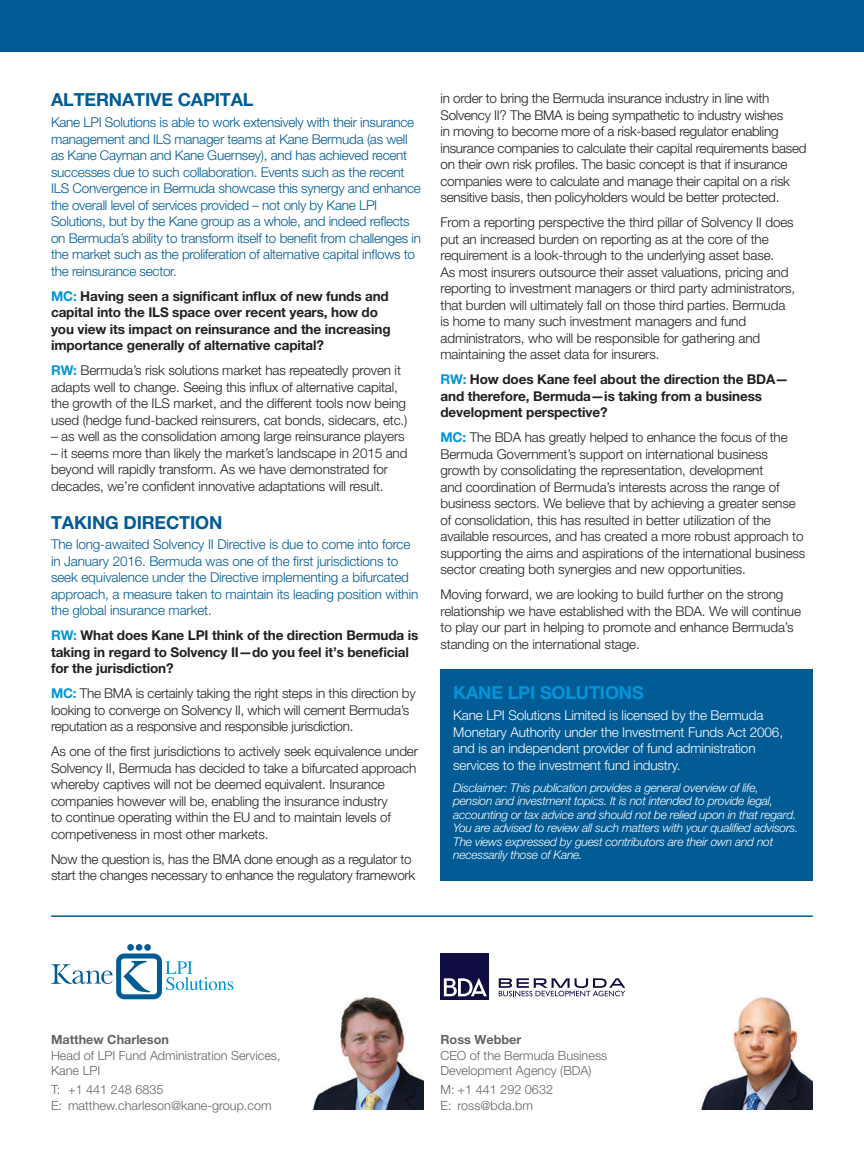
<style>
.page{position:relative;width:864px;height:1161px;background:#fff}
.page>*{position:absolute;margin:0;border:0;box-sizing:border-box;transform-origin:0 0}
.t1{font:700 18px "Helvetica Neue LT Pro";letter-spacing:-.01em;color:#015b95}
.t2{font:700 18px "Helvetica Neue LT Pro";letter-spacing:-.01em;color:#0095d9}
.t3{font:300 13.5px/16.5px "Helvetica Neue LT Pro";letter-spacing:-.01em;color:#231f20}
.t4{font:300 13.5px/16.5px "Helvetica Neue LT Pro";letter-spacing:-.02em;color:#015b95}
.t5{font:700 13.5px/16.5px "Helvetica Neue LT Pro";letter-spacing:-.01em;color:#231f20}
.t6{font:300 13.5px/16.5px "Helvetica Neue LT Pro";letter-spacing:-.01em;color:#fff}
.t7{font:300 12.6px/15.8px "Helvetica Neue LT Pro";color:#636366}
.t8{font:700 12.6px "Helvetica Neue LT Pro";color:#636366}
.t9{font:italic 300 12px/13.5px "Helvetica Neue LT Pro";letter-spacing:-.02em;color:#fff}
.s1{color:#0095d9}
.s2{font-weight:700;color:#0095d9}
</style>
<div class="page">
<div style="left:440px;top:669px;width:372px;height:211px;background:#015b95"></div>
<div style="left:0;top:0;width:863px;height:51px;background:#015b95"></div>
<div style="left:127px;top:944px;width:7px;height:7px;background:#015b95;border-radius:50%"></div>
<div style="left:136px;top:944px;width:6px;height:7px;background:#015b95;border-radius:50%"></div>
<div style="left:144px;top:944px;width:7px;height:7px;background:#015b95;border-radius:50%"></div>
<svg style="left:51px;top:953px;width:182px;height:46px"></svg>
<img style="left:701px;top:997px;width:111px;height:113px">
<img style="left:312px;top:996px;width:111px;height:114px">
<hr style="left:51px;top:915px;width:761px;height:2px;background:#015b95">
<div style="left:440px;top:953px;width:49px;height:46px;background:#100d42"></div>
<svg style="left:443px;top:978px;width:43px;height:18px"></svg>
<svg style="left:498px;top:978px;width:127px;height:18px"></svg>
<h1 class="t1" style="left:51px;top:89px;width:204px">ALTERNATIVE CAPITAL</h1>
<p class="t4" style="left:51px;top:114px;width:371px">Kane LPI Solutions is able to work extensively with their insurance management and ILS manager teams at Kane Bermuda (as well as Kane Cayman and Kane Guernsey), and has achieved recent successes due to such collaboration. Events such as the recent ILS Convergence in Bermuda showcase this synergy and enhance the overall level of services provided – not only by Kane LPI Solutions, but by the Kane group as a whole, and indeed reflects on Bermuda’s ability to transform itself to benefit from challenges in the market such as the proliferation of alternative capital inflows to the reinsurance sector.</p>
<p class="t5" style="left:51px;top:287px;width:341px"><span class="s1">MC:</span> Having seen a significant influx of new funds and capital into the ILS space over recent years, how do you view its impact on reinsurance and the increasing importance generally of alternative capital?</p>
<p class="t3" style="left:51px;top:362px;width:358px"><span class="s2">RW:</span> Bermuda’s risk solutions market has repeatedly proven it adapts well to change. Seeing this influx of alternative capital, the growth of the ILS market, and the different tools now being used (hedge fund-backed reinsurers, cat bonds, sidecars, etc.)</p>
<p class="t3" style="left:51px;top:428px;width:355px">– as well as the consolidation among large reinsurance players</p>
<p class="t3" style="left:51px;top:444px;width:358px">– it seems more than likely the market’s landscape in 2015 and beyond will rapidly transform. As we have demonstrated for decades, we’re confident innovative adaptations will result.</p>
<h1 class="t1" style="left:51px;top:511px;width:173px">TAKING DIRECTION</h1>
<p class="t4" style="left:51px;top:536px;width:368px">The long-awaited Solvency II Directive is due to come into force in January 2016. Bermuda was one of the first jurisdictions to seek equivalence under the Directive implementing a bifurcated approach, a measure taken to maintain its leading position within the global insurance market.</p>
<p class="t5" style="left:51px;top:627px;width:369px"><span class="s1">RW:</span> What does Kane LPI think of the direction Bermuda is taking in regard to Solvency II—do you feel it’s beneficial for the jurisdiction?</p>
<p class="t3" style="left:51px;top:685px;width:366px"><span class="s2">MC:</span> The BMA is certainly taking the right steps in this direction by looking to converge on Solvency II, which will cement Bermuda’s reputation as a responsive and responsible jurisdiction.</p>
<p class="t3" style="left:51px;top:743px;width:368px">As one of the first jurisdictions to actively seek equivalence under Solvency II, Bermuda has decided to take a bifurcated approach whereby captives will not be deemed equivalent. Insurance companies however will be, enabling the insurance industry<br>to continue operating within the EU and to maintain levels of competiveness in most other markets.</p>
<p class="t3" style="left:51px;top:850px;width:365px">Now the question is, has the BMA done enough as a regulator to start the changes necessary to enhance the regulatory framework</p>
<p class="t3" style="left:440px;top:90px;width:367px">in order to bring the Bermuda insurance industry in line with Solvency II? The BMA is being sympathetic to industry wishes<br>in moving to become more of a risk-based regulator enabling insurance companies to calculate their capital requirements based on their own risk profiles. The basic concept is that if insurance companies were to calculate and manage their capital on a risk sensitive basis, then policyholders would be better protected.</p>
<p class="t3" style="left:440px;top:214px;width:356px">From a reporting perspective the third pillar of Solvency II does put an increased burden on reporting as at the core of the requirement is a look-through to the underlying asset base.<br>As most insurers outsource their asset valuations, pricing and reporting to investment managers or third party administrators, that burden will ultimately fall on those third parties. Bermuda is home to many such investment managers and fund administrators, who will be responsible for gathering and maintaining the asset data for insurers.</p>
<p class="t5" style="left:440px;top:371px;width:349px"><span class="s1">RW:</span> How does Kane feel about the direction the BDA— and therefore, Bermuda—is taking from a business development perspective?</p>
<p class="t3" style="left:440px;top:429px;width:366px"><span class="s2">MC:</span> The BDA has greatly helped to enhance the focus of the Bermuda Government’s support on international business growth by consolidating the representation, development<br>and coordination of Bermuda’s interests across the range of business sectors. We believe that by achieving a greater sense of consolidation, this has resulted in better utilization of the available resources, and has created a more robust approach to supporting the aims and aspirations of the international business sector creating both synergies and new opportunities.</p>
<p class="t3" style="left:440px;top:586px;width:362px">Moving forward, we are looking to build further on the strong relationship we have established with the BDA. We will continue to play our part in helping to promote and enhance Bermuda’s standing on the international stage.</p>
<h1 class="t2" style="left:453px;top:682px;width:192px">KANE LPI SOLUTIONS</h1>
<p class="t6" style="left:453px;top:707px;width:331px">Kane LPI Solutions Limited is licensed by the Bermuda Monetary Authority under the Investment Funds Act 2006, and is an independent provider of fund administration services to the investment fund industry.</p>
<p class="t9" style="left:453px;top:780px;width:346px">Disclaimer: This publication provides a general overview of life, pension and investment topics. It is not intended to provide legal, accounting or tax advice and should not be relied upon in that regard.<br>You are advised to review all such matters with your qualified advisors.<br>The views expressed by guest contributors are their own and not necessarily those of Kane.</p>
<p class="t8" style="left:51px;top:1031px;width:119px">Matthew Charleson</p>
<p class="t7" style="left:51px;top:1047px;width:231px">Head of LPI Fund Administration Services,<br>Kane LPI</p>
<p class="t7" style="left:51px;top:1081px;width:222px">T: +1 441 248 6835<br>E: matthew.charleson@kane-group.com</p>
<p class="t8" style="left:440px;top:1031px;width:82px">Ross Webber</p>
<p class="t7" style="left:440px;top:1047px;width:168px">CEO of the Bermuda Business<br>Development Agency (BDA)</p>
<p class="t7" style="left:440px;top:1081px;width:114px">M: +1 441 292 0632<br>E: ross@bda.bm</p>
</div>
